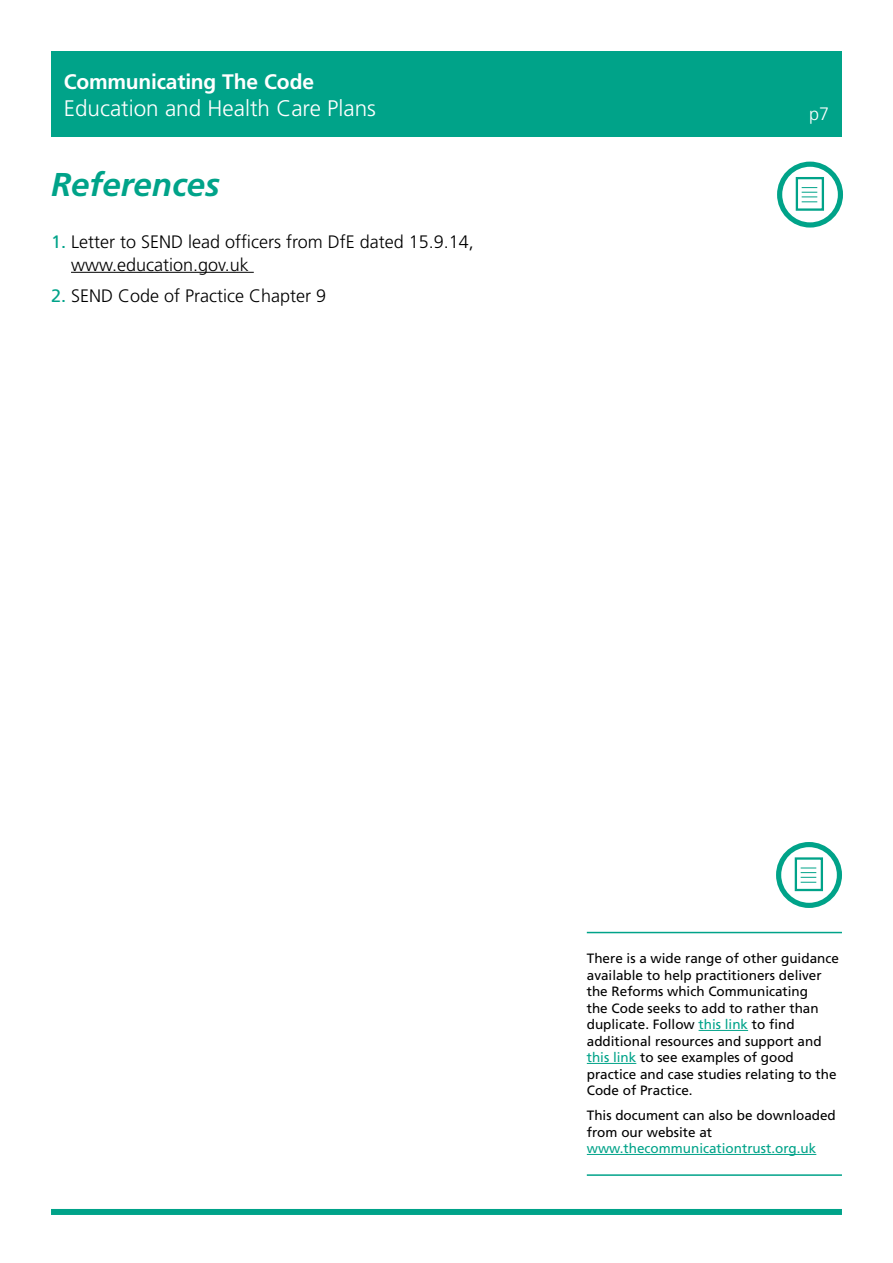
<style>
.page{position:relative;width:893px;height:1263px;background:#fff}
.page>*{position:absolute;margin:0;border:0;box-sizing:border-box;transform-origin:0 0}
.t1{font:italic 700 33px "Frutiger";color:#00a389}
.t2{font:300 22.5px "Frutiger";color:#fff}
.t3{font:700 21px "Frutiger";letter-spacing:-.01em;color:#fff}
.t4{font:300 18px/22.5px "Frutiger";color:#000}
.t5{font:300 18px "Frutiger";color:#fff}
.t6{font:13.5px/16.5px "Frutiger";color:#000}
.t7{font:13.5px "Frutiger";color:#00a389}
.s1{font-weight:400;color:#00a389}
.s2{color:#00a389}
</style>
<div class="page">
<div style="left:51px;top:1209px;width:791px;height:6px;background:#00a389"></div>
<div style="left:51px;top:51px;width:791px;height:85px;background:#00a389"></div>
<hr style="left:587px;top:932px;width:255px;height:1px;background:#00a389">
<hr style="left:699px;top:1030px;width:49px;height:1px;background:#00a389">
<hr style="left:587px;top:1063px;width:49px;height:1px;background:#00a389">
<hr style="left:587px;top:1174px;width:255px;height:2px;background:#00a389">
<hr style="left:587px;top:1154px;width:229px;height:1px;background:#00a389">
<hr style="left:71px;top:272px;width:183px;height:1px;background:#000">
<div style="left:777px;top:162px;width:66px;height:66px;border:5px solid #00a389;border-radius:50%"></div>
<div style="left:796px;top:177px;width:28px;height:34px;background:#fff;border:2px solid #00a389"></div>
<svg style="left:802px;top:187px;width:15px;height:15px"></svg>
<div style="left:776px;top:842px;width:66px;height:66px;border:5px solid #00a389;border-radius:50%"></div>
<div style="left:795px;top:857px;width:28px;height:34px;background:#fff;border:2px solid #00a389"></div>
<svg style="left:801px;top:868px;width:15px;height:15px"></svg>
<h3 class="t3" style="left:64px;top:69px;width:252px">Communicating The Code</h3>
<h2 class="t2" style="left:64px;top:95px;width:314px">Education and Health Care Plans</h2>
<h3 class="t5" style="left:809px;top:104px;width:22px">p7</h3>
<h1 class="t1" style="left:51px;top:165px;width:170px">References</h1>
<h3 class="t4" style="left:71px;top:230px;width:404px;text-indent:-20px"><span class="s1">1.</span> Letter to SEND lead officers from DfE dated 15.9.14, www.education.gov.uk</h3>
<h3 class="t4" style="left:51px;top:284px;width:277px"><span class="s1">2.</span> SEND Code of Practice Chapter 9</h3>
<p class="t6" style="left:587px;top:950px;width:254px">There is a wide range of other guidance available to help practitioners deliver the Reforms which Communicating<br>the Code seeks to add to rather than duplicate. Follow <span class="s2">this link</span> to find additional resources and support and <span class="s2">this link</span> to see examples of good practice and case studies relating to the Code of Practice.</p>
<p class="t6" style="left:587px;top:1107px;width:251px">This document can also be downloaded from our website at</p>
<p class="t7" style="left:587px;top:1140px;width:231px">www.thecommunicationtrust.org.uk</p>
</div>
